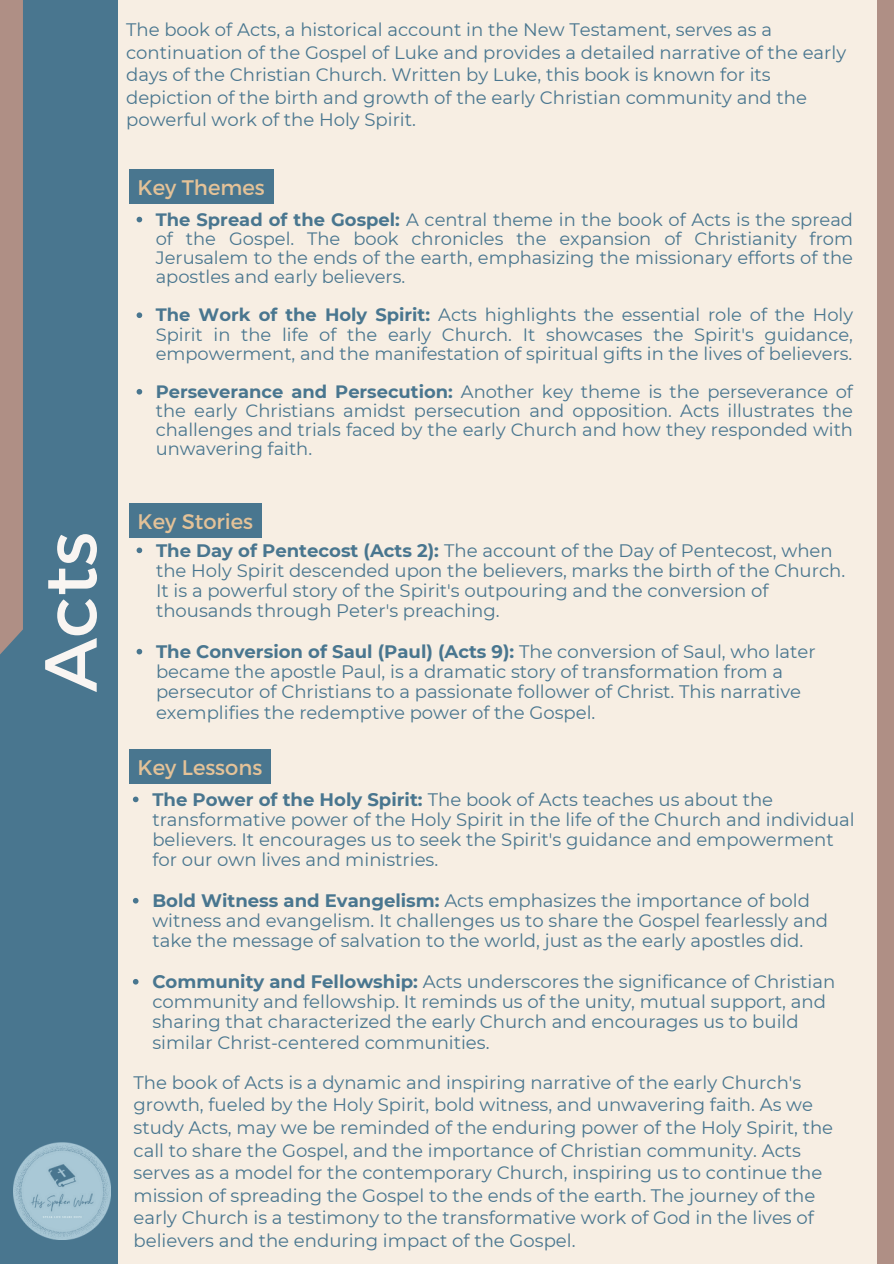
<style>
.page{position:relative;width:894px;height:1264px;background:#fff}
.page>*{position:absolute;margin:0;border:0;box-sizing:border-box;transform-origin:0 0}
.t1{font:73.5px "Montserrat";color:#f9f5f2}
.t2{font:21px "Montserrat";color:#e4c298}
.t3{font:18px/20.2px "Montserrat";color:#49768f}
.t4{font:17.85px/19.2px "Montserrat";color:#49768f;text-align:justify}
.s1{font-weight:700}
</style>
<div class="page">
<div style="left:0;top:0;width:893px;height:1263px;background:#f7eee3"></div>
<div style="left:0;top:0;width:118px;height:1263px;background:#49768f"></div>
<div style="left:0;top:0;width:23px;height:696px;background:#af8f85"></div>
<div style="left:877px;top:0;width:16px;height:1263px;background:#af8f85"></div>
<div style="left:129px;top:169px;width:144px;height:34px;background:#49768f"></div>
<div style="left:129px;top:503px;width:132px;height:34px;background:#49768f"></div>
<div style="left:129px;top:749px;width:142px;height:35px;background:#49768f"></div>
<img style="left:14px;top:1142px;width:96px;height:97px">
<svg style="left:136px;top:217px;width:6px;height:5px"></svg>
<svg style="left:136px;top:312px;width:6px;height:6px"></svg>
<svg style="left:136px;top:389px;width:6px;height:5px"></svg>
<svg style="left:136px;top:547px;width:6px;height:6px"></svg>
<svg style="left:136px;top:649px;width:6px;height:5px"></svg>
<svg style="left:133px;top:796px;width:5px;height:6px"></svg>
<svg style="left:133px;top:897px;width:5px;height:6px"></svg>
<svg style="left:133px;top:979px;width:5px;height:5px"></svg>
<p class="t1" style="left:23px;top:692px;width:162px;rotate:-90deg">Acts</p>
<p class="t3" style="left:126px;top:18px;width:721px;line-height:22.5px">The book of Acts, a historical account in the New Testament, serves as a continuation of the Gospel of Luke and provides a detailed narrative of the early days of the Christian Church. Written by Luke, this book is known for its depiction of the birth and growth of the early Christian community and the powerful work of the Holy Spirit.</p>
<p class="t2" style="left:138px;top:173px;width:129px">Key Themes</p>
<p class="t4" style="left:156px;top:210px;width:698px"><span class="s1">The Spread of the Gospel:</span> A central theme in the book of Acts is the spread of the Gospel. The book chronicles the expansion of Christianity from Jerusalem to the ends of the earth, emphasizing the missionary efforts of the apostles and early believers.</p>
<p class="t4" style="left:156px;top:305px;width:698px"><span class="s1">The Work of the Holy Spirit:</span> Acts highlights the essential role of the Holy Spirit in the life of the early Church. It showcases the Spirit's guidance, empowerment, and the manifestation of spiritual gifts in the lives of believers.</p>
<p class="t4" style="left:156px;top:382px;width:698px"><span class="s1">Perseverance and Persecution:</span> Another key theme is the perseverance of the early Christians amidst persecution and opposition. Acts illustrates the challenges and trials faced by the early Church and how they responded with unwavering faith.</p>
<p class="t2" style="left:138px;top:508px;width:117px">Key Stories</p>
<p class="t3" style="left:156px;top:540px;width:690px"><span class="s1">The Day of Pentecost (Acts 2):</span> The account of the Day of Pentecost, when the Holy Spirit descended upon the believers, marks the birth of the Church.<br>It is a powerful story of the Spirit's outpouring and the conversion of thousands through Peter's preaching.</p>
<p class="t3" style="left:156px;top:641px;width:661px"><span class="s1">The Conversion of Saul (Paul) (Acts 9):</span> The conversion of Saul, who later became the apostle Paul, is a dramatic story of transformation from a persecutor of Christians to a passionate follower of Christ. This narrative exemplifies the redemptive power of the Gospel.</p>
<p class="t2" style="left:138px;top:754px;width:126px">Key Lessons</p>
<p class="t3" style="left:152px;top:789px;width:703px"><span class="s1">The Power of the Holy Spirit:</span> The book of Acts teaches us about the transformative power of the Holy Spirit in the life of the Church and individual believers. It encourages us to seek the Spirit's guidance and empowerment for our own lives and ministries.</p>
<p class="t3" style="left:152px;top:890px;width:677px"><span class="s1">Bold Witness and Evangelism:</span> Acts emphasizes the importance of bold witness and evangelism. It challenges us to share the Gospel fearlessly and take the message of salvation to the world, just as the early apostles did.</p>
<p class="t3" style="left:152px;top:971px;width:684px"><span class="s1">Community and Fellowship:</span> Acts underscores the significance of Christian community and fellowship. It reminds us of the unity, mutual support, and sharing that characterized the early Church and encourages us to build similar Christ-centered communities.</p>
<p class="t3" style="left:133px;top:1071px;width:701px;line-height:22.5px">The book of Acts is a dynamic and inspiring narrative of the early Church's growth, fueled by the Holy Spirit, bold witness, and unwavering faith. As we study Acts, may we be reminded of the enduring power of the Holy Spirit, the call to share the Gospel, and the importance of Christian community. Acts serves as a model for the contemporary Church, inspiring us to continue the mission of spreading the Gospel to the ends of the earth. The journey of the early Church is a testimony to the transformative work of God in the lives of believers and the enduring impact of the Gospel.</p>
</div>
